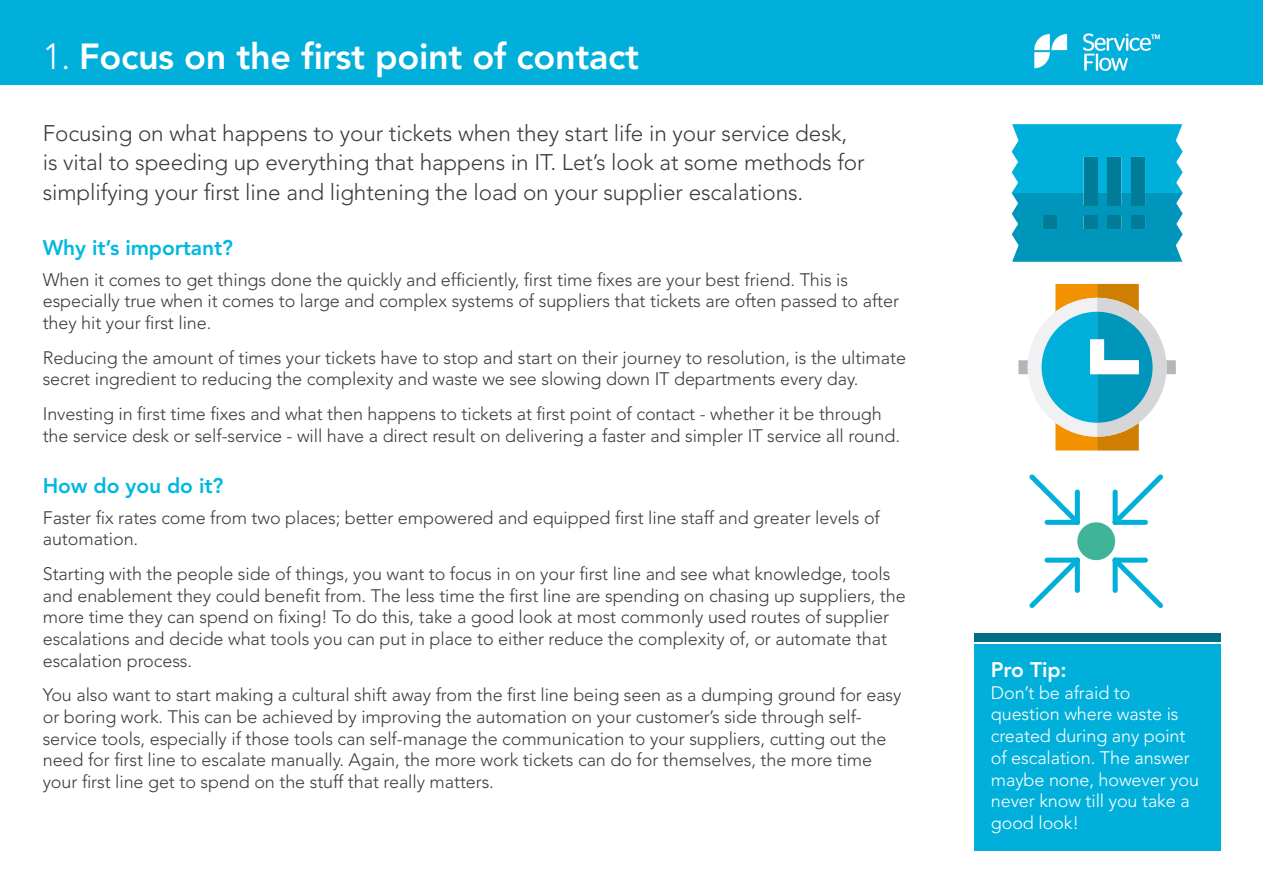
<style>
.page{position:relative;width:1263px;height:893px;background:#fff}
.page>*{position:absolute;margin:0;border:0;box-sizing:border-box;transform-origin:0 0}
.t1{font:800 36px "Avenir";letter-spacing:-.01em;color:#fff}
.t2{font:300 22.5px/29.2px "Avenir";letter-spacing:-.005em;color:#3c3c3b}
.t3{font:800 21px "Avenir";letter-spacing:-.005em;color:#00b8e0}
.t4{font:800 21px "Avenir";letter-spacing:-.005em;color:#fff}
.t5{font:300 18px/21.8px "Avenir";letter-spacing:-.005em;color:#3c3c3b}
.t6{font:300 18px/21.8px "Avenir";letter-spacing:-.005em;color:#fff}
.s1{font-weight:300}
</style>
<div class="page">
<div style="left:0;top:0;width:1263px;height:85px;background:#00b0db"></div>
<img style="left:1034px;top:33px;width:126px;height:38px">
<div style="left:974px;top:644px;width:246px;height:206px;background:#00b0db"></div>
<svg style="left:1012px;top:124px;width:171px;height:138px;background:#0ca6cc"></svg>
<div style="left:1043px;top:215px;width:13px;height:14px;background:#007b98"></div>
<div style="left:1131px;top:215px;width:14px;height:14px;background:#007b98"></div>
<div style="left:1131px;top:157px;width:14px;height:48px;background:#007b98"></div>
<div style="left:1107px;top:215px;width:14px;height:14px;background:#007b98"></div>
<div style="left:1107px;top:157px;width:14px;height:48px;background:#007b98"></div>
<div style="left:1084px;top:215px;width:13px;height:14px;background:#007b98"></div>
<div style="left:1084px;top:157px;width:13px;height:48px;background:#007b98"></div>
<svg style="left:1018px;top:284px;width:158px;height:166px"></svg>
<svg style="left:1029px;top:474px;width:134px;height:134px"></svg>
<div style="left:974px;top:633px;width:246px;height:9px;background:#006d86"></div>
<h1 class="t1" style="left:43px;top:36px;width:598px"><span class="s1">1.</span> Focus on the first point of contact</h1>
<p class="t2" style="left:43px;top:119px;width:823px">Focusing on what happens to your tickets when they start life in your service desk, is vital to speeding up everything that happens in IT. Let’s look at some methods for simplifying your first line and lightening the load on your supplier escalations.</p>
<p class="t3" style="left:43px;top:236px;width:192px">Why it’s important?</p>
<p class="t5" style="left:43px;top:269px;width:858px">When it comes to get things done the quickly and efficiently, first time fixes are your best friend. This is especially true when it comes to large and complex systems of suppliers that tickets are often passed to after they hit your first line.</p>
<p class="t5" style="left:43px;top:347px;width:865px">Reducing the amount of times your tickets have to stop and start on their journey to resolution, is the ultimate secret ingredient to reducing the complexity and waste we see slowing down IT departments every day.</p>
<p class="t5" style="left:43px;top:403px;width:859px">Investing in first time fixes and what then happens to tickets at first point of contact - whether it be through the service desk or self-service - will have a direct result on delivering a faster and simpler IT service all round.</p>
<p class="t3" style="left:43px;top:473px;width:182px">How do you do it?</p>
<p class="t5" style="left:43px;top:506px;width:839px">Faster fix rates come from two places; better empowered and equipped first line staff and greater levels of automation.</p>
<p class="t5" style="left:43px;top:563px;width:864px">Starting with the people side of things, you want to focus in on your first line and see what knowledge, tools and enablement they could benefit from. The less time the first line are spending on chasing up suppliers, the more time they can spend on fixing! To do this, take a good look at most commonly used routes of supplier escalations and decide what tools you can put in place to either reduce the complexity of, or automate that escalation process.</p>
<p class="t5" style="left:43px;top:684px;width:860px">You also want to start making a cultural shift away from the first line being seen as a dumping ground for easy or boring work. This can be achieved by improving the automation on your customer’s side through self&shy;service tools, especially if those tools can self-manage the communication to your suppliers, cutting out the need for first line to escalate manually. Again, the more work tickets can do for themselves, the more time your first line get to spend on the stuff that really matters.</p>
<p class="t4" style="left:991px;top:657px;width:77px">Pro Tip:</p>
<p class="t6" style="left:991px;top:682px;width:210px">Don’t be afraid to question where waste is created during any point of escalation. The answer maybe none, however you never know till you take a good look!</p>
</div>
